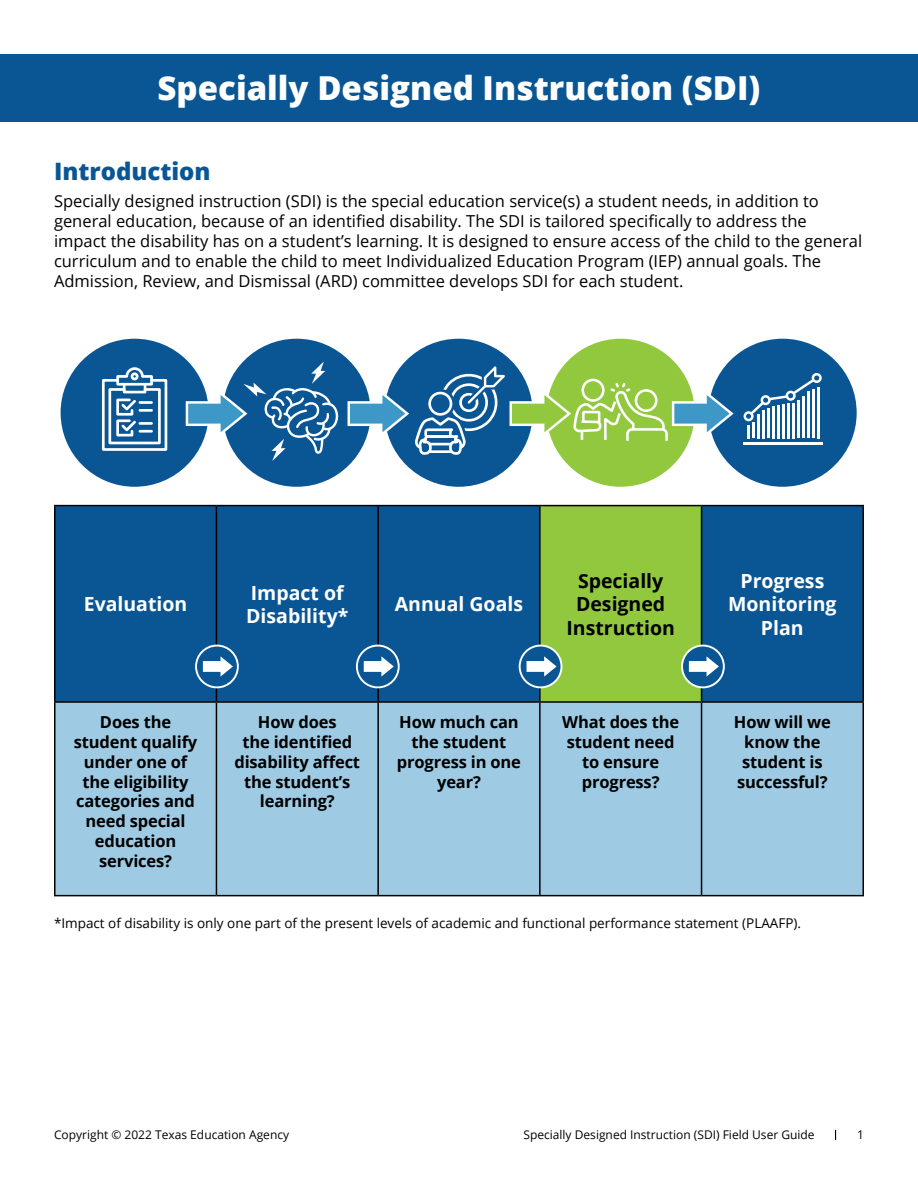
<style>
.page{position:relative;width:918px;height:1188px;background:#fff}
.page>*{position:absolute;margin:0;border:0;box-sizing:border-box;transform-origin:0 0}
.MAIN_HEADERS_-_TOC{font:800 33px "Open Sans";color:#fff}
.t1{font:800 24px "Open Sans";color:#0a5694}
.t2{font:700 19.5px/23.4px "Open Sans";color:#fff}
.t3{font:700 19.5px/23.4px "Open Sans";color:#000;text-align:center}
.t4{font:16.5px/19.8px "Open Sans";color:#000}
.t5{font:700 16.5px/19.8px "Open Sans";letter-spacing:-.01em;color:#000;text-align:center}
.t6{font:13.5px "Open Sans";color:#000}
.t7{font:12px "Open Sans";color:#000}
</style>
<div class="page">
<div style="left:223px;top:339px;width:148px;height:148px;background:#0a5694;border-radius:50%"></div>
<div style="left:385px;top:339px;width:148px;height:148px;background:#0a5694;border-radius:50%"></div>
<div style="left:709px;top:339px;width:148px;height:148px;background:#0a5694;border-radius:50%"></div>
<svg style="left:744px;top:373px;width:78px;height:65px"></svg>
<hr style="left:757px;top:414px;width:3px;height:24px;background:#fff">
<hr style="left:762px;top:410px;width:3px;height:28px;background:#fff">
<hr style="left:767px;top:409px;width:3px;height:29px;background:#fff">
<hr style="left:777px;top:405px;width:3px;height:33px;background:#fff">
<hr style="left:782px;top:404px;width:3px;height:34px;background:#fff">
<hr style="left:787px;top:403px;width:3px;height:35px;background:#fff">
<hr style="left:802px;top:396px;width:2px;height:42px;background:#fff">
<hr style="left:807px;top:392px;width:3px;height:46px;background:#fff">
<hr style="left:817px;top:387px;width:3px;height:51px;background:#fff">
<hr style="left:752px;top:422px;width:3px;height:16px;background:#fff">
<hr style="left:772px;top:406px;width:3px;height:32px;background:#fff">
<hr style="left:792px;top:403px;width:3px;height:35px;background:#fff">
<hr style="left:797px;top:400px;width:3px;height:38px;background:#fff">
<hr style="left:812px;top:389px;width:3px;height:49px;background:#fff">
<hr style="left:743px;top:443px;width:79px;height:2px;background:#fff">
<div style="left:547px;top:339px;width:148px;height:148px;background:#92c83e;border-radius:50%"></div>
<div style="left:61px;top:339px;width:148px;height:148px;background:#0a5694;border-radius:50%"></div>
<svg style="left:102px;top:367px;width:66px;height:84px"></svg>
<svg style="left:185px;top:362px;width:153px;height:99px"></svg>
<svg style="left:347px;top:364px;width:387px;height:96px"></svg>
<div style="left:0;top:54px;width:918px;height:68px;background:#0a5694"></div>
<div style="left:56px;top:506px;width:806px;height:195px;background:#0a5694"></div>
<div style="left:540px;top:506px;width:162px;height:196px;background:#92c83e"></div>
<div style="left:56px;top:703px;width:806px;height:192px;background:#9ecbe3"></div>
<hr style="left:54px;top:505px;width:162px;height:1px;background:#000">
<hr style="left:54px;top:506px;width:2px;height:195px;background:#000">
<hr style="left:216px;top:505px;width:162px;height:1px;background:#000">
<hr style="left:216px;top:506px;width:1px;height:195px;background:#000">
<hr style="left:378px;top:505px;width:162px;height:1px;background:#000">
<hr style="left:377px;top:506px;width:2px;height:195px;background:#000">
<hr style="left:540px;top:505px;width:162px;height:1px;background:#000">
<hr style="left:539px;top:506px;width:2px;height:195px;background:#000">
<hr style="left:702px;top:505px;width:162px;height:1px;background:#000">
<hr style="left:701px;top:506px;width:1px;height:195px;background:#000">
<hr style="left:862px;top:506px;width:2px;height:195px;background:#000">
<hr style="left:54px;top:701px;width:162px;height:2px;background:#000">
<hr style="left:54px;top:703px;width:2px;height:192px;background:#000">
<hr style="left:216px;top:701px;width:162px;height:2px;background:#000">
<hr style="left:216px;top:703px;width:1px;height:192px;background:#000">
<hr style="left:378px;top:701px;width:162px;height:2px;background:#000">
<hr style="left:377px;top:703px;width:2px;height:192px;background:#000">
<hr style="left:540px;top:701px;width:162px;height:2px;background:#000">
<hr style="left:539px;top:703px;width:2px;height:192px;background:#000">
<hr style="left:702px;top:701px;width:162px;height:2px;background:#000">
<hr style="left:701px;top:703px;width:1px;height:192px;background:#000">
<hr style="left:862px;top:703px;width:2px;height:192px;background:#000">
<hr style="left:54px;top:895px;width:162px;height:1px;background:#000">
<hr style="left:216px;top:895px;width:162px;height:1px;background:#000">
<hr style="left:378px;top:895px;width:162px;height:1px;background:#000">
<hr style="left:540px;top:895px;width:162px;height:1px;background:#000">
<hr style="left:702px;top:895px;width:162px;height:1px;background:#000">
<div style="left:520px;top:646px;width:42px;height:41px;background:#0a5694;border-radius:50%"></div>
<div style="left:519px;top:645px;width:43px;height:43px;border:2px solid #fff;border-radius:50%"></div>
<svg style="left:527px;top:656px;width:30px;height:21px"></svg>
<svg style="left:682px;top:646px;width:42px;height:41px"></svg>
<div style="left:681px;top:645px;width:44px;height:43px;border:2px solid #fff;border-radius:50%"></div>
<svg style="left:689px;top:656px;width:30px;height:21px"></svg>
<svg style="left:196px;top:646px;width:42px;height:41px"></svg>
<div style="left:195px;top:645px;width:44px;height:43px;border:2px solid #fff;border-radius:50%"></div>
<svg style="left:203px;top:656px;width:30px;height:21px"></svg>
<svg style="left:357px;top:646px;width:42px;height:41px"></svg>
<div style="left:356px;top:645px;width:44px;height:43px;border:2px solid #fff;border-radius:50%"></div>
<svg style="left:364px;top:656px;width:30px;height:21px"></svg>
<p class="MAIN_HEADERS_-_TOC" style="left:158px;top:63px;width:604px">Specially Designed Instruction (SDI)</p>
<p class="t1" style="left:54px;top:153px;width:158px">Introduction</p>
<p class="t4" style="left:54px;top:191px;width:810px">Specially designed instruction (SDI) is the special education service(s) a student needs, in addition to general education, because of an identified disability. The SDI is tailored specifically to address the impact the disability has on a student’s learning. It is designed to ensure access of the child to the general curriculum and to enable the child to meet Individualized Education Program (IEP) annual goals. The Admission, Review, and Dismissal (ARD) committee develops SDI for each student.</p>
<p class="t2" style="left:84px;top:592px;width:105px">Evaluation</p>
<p class="t2" style="left:246px;top:580px;width:104px">Impact of<br>Disability*</p>
<p class="t2" style="left:395px;top:592px;width:130px">Annual Goals</p>
<p class="t3" style="left:566px;top:569px;width:110px">Specially<br>Designed<br>Instruction</p>
<p class="t2" style="left:728px;top:569px;width:110px;text-align:center">Progress<br>Monitoring<br>Plan</p>
<p class="t5" style="left:74px;top:712px;width:125px">Does the student qualify under one of the eligibility categories and need special education services?</p>
<p class="t5" style="left:234px;top:712px;width:127px">How does<br>the identified disability affect the student’s learning?</p>
<p class="t5" style="left:397px;top:712px;width:126px">How much can the student progress in one year?</p>
<p class="t5" style="left:562px;top:712px;width:118px;text-align:left">What does the student need</p>
<p class="t5" style="left:582px;top:751px;width:79px;text-align:left">to ensure progress?</p>
<p class="t5" style="left:734px;top:712px;width:98px">How will we know the student is successful?</p>
<p class="t6" style="left:54px;top:914px;width:749px">*Impact of disability is only one part of the present levels of academic and functional performance statement (PLAAFP).</p>
<p class="t7" style="left:54px;top:1126px;width:237px">Copyright © 2022 Texas Education Agency</p>
<p class="t7" style="left:523px;top:1126px;width:293px">Specially Designed Instruction (SDI) Field User Guide</p>
<p class="t7" style="left:857px;top:1126px;width:8px">1</p>
</div>
